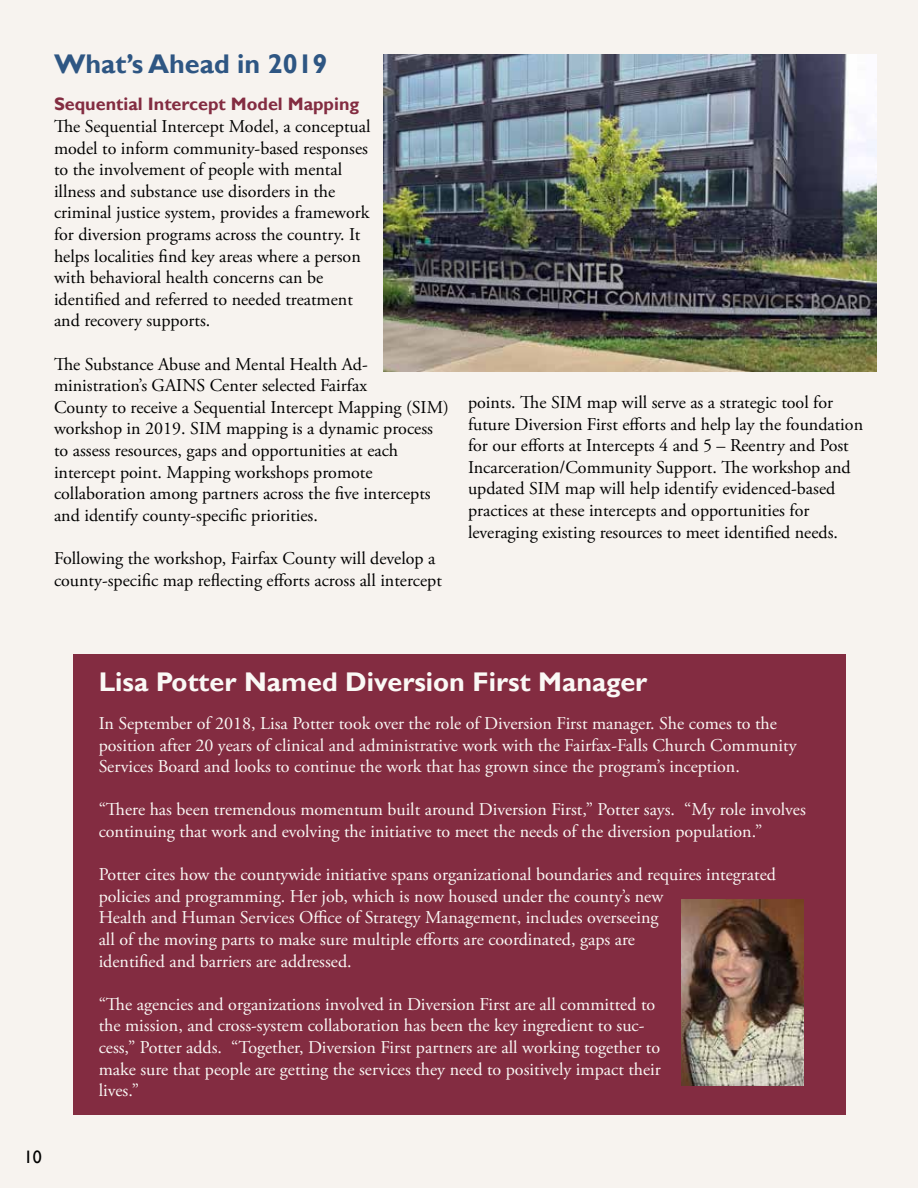
<style>
.page{position:relative;width:918px;height:1188px;background:#f7f3ef}
.page>*{position:absolute;margin:0;border:0;box-sizing:border-box;transform-origin:0 0}
.t1{font:700 27px "Gill Sans";color:#faf8f5}
.t2{font:700 27px "Gill Sans";color:#2e5683}
.t3{font:18px/21.6px "Adobe Garamond Pro";color:#000}
.t4{font:18px/21.6px "Adobe Garamond Pro";color:#faf8f5}
.t5{font:700 18px "Gill Sans";color:#832c41}
.t6{font:18px "Gill Sans";color:#000}
</style>
<div class="page">
<img style="left:384px;top:54px;width:493px;height:317px">
<div style="left:73px;top:654px;width:772px;height:460px;background:#832c41"></div>
<img style="left:682px;top:900px;width:121px;height:185px">
<h1 class="t2" style="left:54px;top:47px;width:275px">What’s Ahead in 2019</h1>
<p class="t5" style="left:54px;top:94px;width:307px">Sequential Intercept Model Mapping</p>
<p class="t3" style="left:54px;top:116px;width:318px">The Sequential Intercept Model, a conceptual model to inform community-based responses to the involvement of people with mental illness and substance use disorders in the criminal justice system, provides a framework for diversion programs across the country. It helps localities find key areas where a person with behavioral health concerns can be identified and referred to needed treatment and recovery supports.</p>
<p class="t3" style="left:54px;top:354px;width:396px">The Substance Abuse and Mental Health Ad&shy;ministration’s GAINS Center selected Fairfax<br>County to receive a Sequential Intercept Mapping (SIM) workshop in 2019. SIM mapping is a dynamic process to assess resources, gaps and opportunities at each intercept point. Mapping workshops promote collaboration among partners across the five intercepts and identify county-specific priorities.</p>
<p class="t3" style="left:54px;top:548px;width:389px">Following the workshop, Fairfax County will develop a county-specific map reflecting efforts across all intercept</p>
<p class="t3" style="left:468px;top:392px;width:397px">points. The SIM map will serve as a strategic tool for future Diversion First efforts and help lay the foundation for our efforts at Intercepts 4 and 5 – Reentry and Post Incarceration/Community Support. The workshop and updated SIM map will help identify evidenced-based practices at these intercepts and opportunities for leveraging existing resources to meet identified needs.</p>
<p class="t6" style="left:24px;top:1146px;width:19px">10</p>
<h1 class="t1" style="left:99px;top:666px;width:550px">Lisa Potter Named Diversion First Manager</h1>
<p class="t4" style="left:99px;top:713px;width:699px">In September of 2018, Lisa Potter took over the role of Diversion First manager. She comes to the position after 20 years of clinical and administrative work with the Fairfax-Falls Church Community<br>Services Board and looks to continue the work that has grown since the program’s inception.</p>
<p class="t4" style="left:99px;top:800px;width:709px">“There has been tremendous momentum built around Diversion First,” Potter says. “My role involves continuing that work and evolving the initiative to meet the needs of the diversion population.”</p>
<p class="t4" style="left:99px;top:864px;width:679px">Potter cites how the countywide initiative spans organizational boundaries and requires integrated policies and programming. Her job, which is now housed under the county’s new<br>Health and Human Services Office of Strategy Management, includes overseeing<br>all of the moving parts to make sure multiple efforts are coordinated, gaps are<br>identified and barriers are addressed.</p>
<p class="t4" style="left:99px;top:994px;width:564px">“The agencies and organizations involved in Diversion First are all committed to the mission, and cross-system collaboration has been the key ingredient to suc&shy;cess,” Potter adds. “Together, Diversion First partners are all working together to make sure that people are getting the services they need to positively impact their lives.”</p>
</div>
